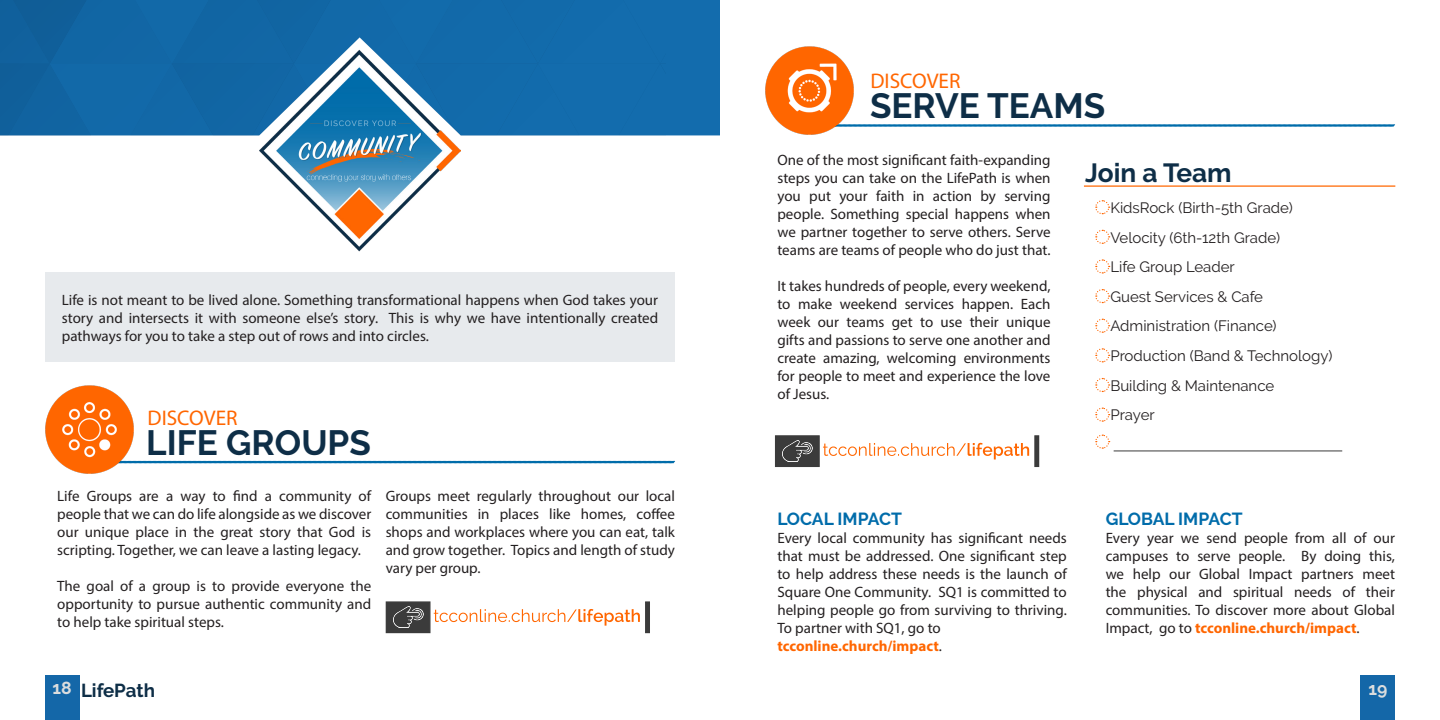
<style>
.page{position:relative;width:1440px;height:720px;background:#fff}
.page>*{position:absolute;margin:0;border:0;box-sizing:border-box;transform-origin:0 0}
.Header_1{font:700 35px "Raleway";color:#0e2e47}
.t1{font:700 26.25px "Raleway";color:#0e2e47}
.t2{font:21.25px "Myriad Pro";color:#f60}
.t3{font:700 18.75px "Raleway";letter-spacing:-.005em;color:#0e2e47}
.t4{font:700 17.5px "Raleway";letter-spacing:-.005em;color:#006caa}
.t5{font:700 17.5px "Raleway";color:#dbddde}
.t6{font:15px/18px "Myriad Pro";color:#231f20;text-align:justify}
.t7{font:15px "Raleway";color:#231f20}
.t8{font:700 15px "Myriad Pro";color:#f60}
.s1{font-weight:400;color:#231f20}
.s2{font-weight:700;color:#f60}
</style>
<div class="page">
<div style="left:666px;top:0;width:54px;height:135px;background:#136cad"></div>
<svg style="left:0;top:0;width:666px;height:135px"></svg>
<div style="left:45px;top:675px;width:34px;height:45px;background:#1467a8"></div>
<div style="left:1361px;top:675px;width:34px;height:45px;background:#1467a8"></div>
<div style="left:45px;top:272px;width:630px;height:90px;background:#e7eaed"></div>
<svg style="left:434px;top:609px;width:206px;height:17px"></svg>
<div style="left:386px;top:601px;width:44px;height:32px;background:#3b3b3b;border:1px solid #3b3b3b"></div>
<img style="left:393px;top:607px;width:30px;height:21px">
<div style="left:645px;top:601px;width:5px;height:32px;background:#3b3b3b"></div>
<svg style="left:823px;top:443px;width:206px;height:17px"></svg>
<div style="left:775px;top:435px;width:45px;height:32px;background:#3b3b3b;border:1px solid #3b3b3b"></div>
<img style="left:782px;top:441px;width:30px;height:21px">
<svg style="left:1034px;top:435px;width:5px;height:32px"></svg>
<img style="left:259px;top:50px;width:202px;height:201px">
<svg style="left:1095px;top:318px;width:15px;height:15px"></svg>
<svg style="left:1095px;top:289px;width:15px;height:15px"></svg>
<svg style="left:1095px;top:200px;width:15px;height:15px"></svg>
<svg style="left:1095px;top:229px;width:15px;height:15px"></svg>
<svg style="left:1095px;top:259px;width:15px;height:15px"></svg>
<svg style="left:1095px;top:348px;width:15px;height:15px"></svg>
<svg style="left:1095px;top:377px;width:15px;height:16px"></svg>
<svg style="left:1095px;top:407px;width:15px;height:15px"></svg>
<svg style="left:1095px;top:434px;width:15px;height:15px"></svg>
<hr style="left:1114px;top:451px;width:228px;height:1px;background:#3b3b3b">
<hr style="left:1084px;top:185px;width:311px;height:2px;background:#f60">
<svg style="left:134px;top:460px;width:541px;height:4px"></svg>
<img style="left:45px;top:385px;width:89px;height:89px">
<svg style="left:854px;top:124px;width:541px;height:3px"></svg>
<img style="left:765px;top:46px;width:89px;height:89px">
<p class="t6" style="left:62px;top:290px;width:598px">Life is not meant to be lived alone. Something transformational happens when God takes your story and intersects it with someone else’s story. This is why we have intentionally created pathways for you to take a step out of rows and into circles.</p>
<p class="t2" style="left:148px;top:405px;width:91px">DISCOVER</p>
<p class="Header_1" style="left:146px;top:423px;width:226px">LIFE GROUPS</p>
<p class="t6" style="left:57px;top:487px;width:316px">Life Groups are a way to find a community of people that we can do life alongside as we discover our unique place in the great story that God is scripting. Together, we can leave a lasting legacy.</p>
<p class="t6" style="left:57px;top:577px;width:315px">The goal of a group is to provide everyone the opportunity to pursue authentic community and to help take spiritual steps.</p>
<p class="t6" style="left:386px;top:487px;width:291px">Groups meet regularly throughout our local communities in places like homes, coffee shops and workplaces where you can eat, talk and grow together. Topics and length of study vary per group.</p>
<p class="t2" style="left:871px;top:68px;width:91px">DISCOVER</p>
<p class="Header_1" style="left:870px;top:86px;width:237px">SERVE TEAMS</p>
<p class="t6" style="left:777px;top:151px;width:275px">One of the most significant faith-expanding steps you can take on the LifePath is when you put your faith in action by serving people. Something special happens when we partner together to serve others. Serve teams are teams of people who do just that.</p>
<p class="t6" style="left:777px;top:277px;width:275px">It takes hundreds of people, every weekend, to make weekend services happen. Each week our teams get to use their unique gifts and passions to serve one another and create amazing, welcoming environments for people to meet and experience the love of Jesus.</p>
<p class="t1" style="left:1085px;top:158px;width:148px">Join a Team</p>
<p class="t7" style="left:1110px;top:199px;width:184px">KidsRock (Birth-5th Grade)</p>
<p class="t7" style="left:1110px;top:229px;width:171px">Velocity (6th-12th Grade)</p>
<p class="t7" style="left:1110px;top:258px;width:126px">Life Group Leader</p>
<p class="t7" style="left:1110px;top:288px;width:154px">Guest Services &amp; Cafe</p>
<p class="t7" style="left:1110px;top:317px;width:168px">Administration (Finance)</p>
<p class="t7" style="left:1110px;top:347px;width:223px">Production (Band &amp; Technology)</p>
<p class="t7" style="left:1110px;top:377px;width:165px">Building &amp; Maintenance</p>
<p class="t7" style="left:1110px;top:406px;width:46px">Prayer</p>
<p class="t4" style="left:777px;top:509px;width:126px">LOCAL IMPACT</p>
<p class="t4" style="left:1106px;top:509px;width:138px">GLOBAL IMPACT</p>
<p class="t6" style="left:777px;top:529px;width:291px">Every local community has significant needs that must be addressed. One significant step to help address these needs is the launch of Square One Community. SQ1 is committed to helping people go from surviving to thriving.<br>To partner with SQ1, go to</p>
<p class="t8" style="left:777px;top:636px;width:166px">tcconline.church/impact<span class="s1">.</span></p>
<p class="t6" style="left:1106px;top:529px;width:291px">Every year we send people from all of our campuses to serve people. By doing this, we help our Global Impact partners meet the physical and spiritual needs of their communities. To discover more about Global Impact, go to <span class="s2">tcconline.church/impact</span>.</p>
<p class="t3" style="left:52px;top:680px;width:104px"><sup>18</sup> LifePath</p>
<p class="t5" style="left:1368px;top:679px;width:20px">19</p>
</div>
